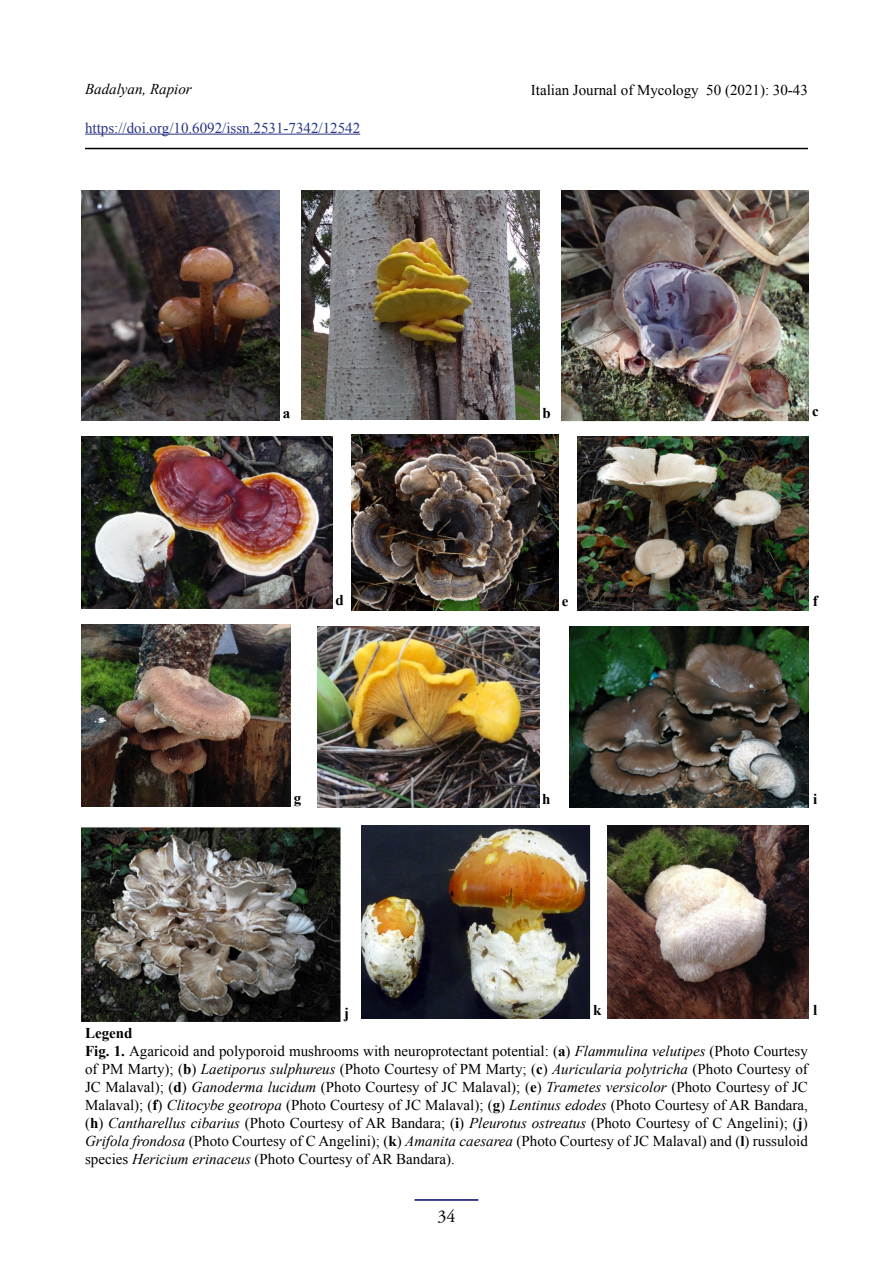
<style>
.page{position:relative;width:893px;height:1263px;background:#fff}
.page>*{position:absolute;margin:0;border:0;box-sizing:border-box;transform-origin:0 0}
.t1{font:18px "Adobe Garamond Pro";color:#000}
.t2{font:15px/18px "Times New Roman";color:#000}
.t3{font:15px "Times New Roman";color:#283583}
.t4{font:italic 15px "Times New Roman";color:#000}
.t5{font:700 15px "Times New Roman";color:#000}
.s1{font-weight:700}
.s2{font-style:italic}
</style>
<div class="page">
<hr style="left:85px;top:134px;width:275px;height:1px;background:#283583">
<hr style="left:415px;top:1199px;width:63px;height:2px;background:#006">
<hr style="left:85px;top:148px;width:723px;height:1px;background:#000">
<img style="left:81px;top:191px;width:199px;height:229px">
<img style="left:302px;top:191px;width:237px;height:228px">
<img style="left:561px;top:190px;width:247px;height:231px">
<img style="left:81px;top:437px;width:251px;height:171px">
<img style="left:352px;top:435px;width:206px;height:175px">
<img style="left:577px;top:437px;width:231px;height:174px">
<img style="left:81px;top:624px;width:209px;height:182px">
<img style="left:318px;top:626px;width:221px;height:181px">
<img style="left:569px;top:626px;width:239px;height:181px">
<img style="left:81px;top:827px;width:260px;height:195px">
<img style="left:361px;top:826px;width:229px;height:193px">
<img style="left:607px;top:826px;width:201px;height:193px">
<p class="t4" style="left:85px;top:78px;width:108px">Badalyan, Rapior</p>
<p class="t3" style="left:85px;top:117px;width:277px">https://doi.org/10.6092/issn.2531-7342/12542</p>
<p class="t2" style="left:531px;top:81px;width:279px">Italian Journal of Mycology 50 (2021): 30-43</p>
<p class="t5" style="left:283px;top:403px;width:9px">a</p>
<p class="t5" style="left:542px;top:403px;width:10px">b</p>
<p class="t5" style="left:812px;top:401px;width:8px">c</p>
<p class="t5" style="left:336px;top:589px;width:10px">d</p>
<p class="t5" style="left:562px;top:590px;width:8px">e</p>
<p class="t5" style="left:813px;top:590px;width:6px">f</p>
<p class="t5" style="left:294px;top:788px;width:9px">g</p>
<p class="t5" style="left:542px;top:788px;width:10px">h</p>
<p class="t5" style="left:813px;top:788px;width:6px">i</p>
<p class="t5" style="left:344px;top:1002px;width:6px">j</p>
<p class="t5" style="left:593px;top:999px;width:10px">k</p>
<p class="t5" style="left:813px;top:1000px;width:6px">l</p>
<p class="t2" style="left:85px;top:1024px;width:724px"><span class="s1">Legend<br>Fig. 1.</span> Agaricoid and polyporoid mushrooms with neuroprotectant potential: (<span class="s1">a</span>) <span class="s2">Flammulina velutipes</span> (Photo Courtesy of PM Marty); (<span class="s1">b</span>) <span class="s2">Laetiporus sulphureus</span> (Photo Courtesy of PM Marty; (<span class="s1">c</span>) <span class="s2">Auricularia polytricha</span> (Photo Courtesy of JC Malaval); (<span class="s1">d</span>) <span class="s2">Ganoderma lucidum</span> (Photo Courtesy of JC Malaval); (<span class="s1">e</span>) <span class="s2">Trametes versicolor</span> (Photo Courtesy of JC Malaval); (<span class="s1">f</span>) <span class="s2">Clitocybe geotropa</span> (Photo Courtesy of JC Malaval); (<span class="s1">g</span>) <span class="s2">Lentinus edodes</span> (Photo Courtesy of AR Bandara, (<span class="s1">h</span>) <span class="s2">Cantharellus cibarius</span> (Photo Courtesy of AR Bandara; (<span class="s1">i</span>) <span class="s2">Pleurotus ostreatus</span> (Photo Courtesy of C Angelini); (<span class="s1">j</span>)<br><span class="s2">Grifola frondosa</span> (Photo Courtesy of C Angelini); (<span class="s1">k</span>) <span class="s2">Amanita caesarea</span> (Photo Courtesy of JC Malaval) and (<span class="s1">l</span>) russuloid species <span class="s2">Hericium erinaceus</span> (Photo Courtesy of AR Bandara).</p>
<p class="t1" style="left:437px;top:1205px;width:19px">34</p>
</div>
